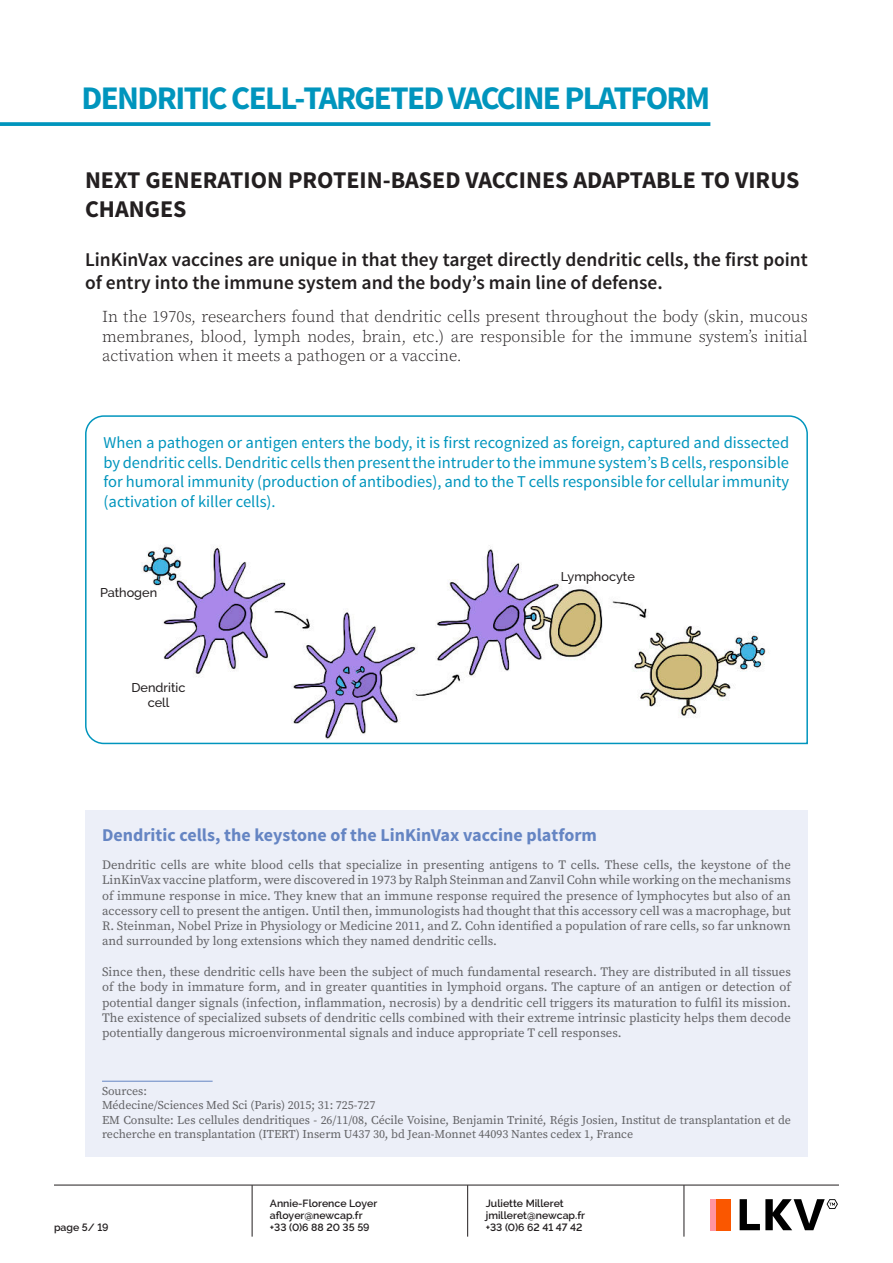
<style>
.page{position:relative;width:893px;height:1263px;background:#fff}
.page>*{position:absolute;margin:0;border:0;box-sizing:border-box;transform-origin:0 0}
.t1{font:700 33px "Source Sans Pro";letter-spacing:-.05em;color:#0095bd}
.t2{font:700 24px/28.8px "Source Sans Pro";color:#231f20}
.t3{font:600 19.5px/23.4px "Source Sans Pro";color:#231f20}
.t4{font:700 18px "Source Sans Pro";color:#6585c3}
.t5{font:16.5px/19.8px "Source Sans Pro";color:#0095bd;text-align:justify}
.t6{font:16.5px/19.8px "Source Serif Variable";color:#231f20;text-align:justify}
.t7{font:12.75px/15.3px "Source Serif Variable";color:#636366;text-align:justify}
.t8{font:500 12.75px/15.3px "Raleway";color:#231f20;text-align:center}
.t9{font:12px/14.4px "Source Serif Variable";letter-spacing:-.005em;color:#636366}
.t10{font:600 10.5px/12px "Raleway";color:#231f20}
</style>
<div class="page">
<div style="left:716px;top:1199px;width:15px;height:31px;background:#fa5700"></div>
<div style="left:710px;top:1199px;width:6px;height:31px;background:#ff94a3"></div>
<svg style="left:740px;top:1199px;width:98px;height:31px"></svg>
<hr style="left:54px;top:1185px;width:785px;height:1px;background:#231f20">
<hr style="left:252px;top:1185px;width:1px;height:51px;background:#231f20">
<hr style="left:467px;top:1185px;width:1px;height:51px;background:#231f20">
<hr style="left:684px;top:1185px;width:1px;height:51px;background:#231f20">
<svg style="left:85px;top:415px;width:723px;height:330px"></svg>
<div style="left:85px;top:810px;width:723px;height:347px;background:#eceff8"></div>
<svg style="left:0;top:122px;width:710px;height:4px;background:#0f9bc0"></svg>
<img style="left:135px;top:533px;width:646px;height:207px">
<hr style="left:102px;top:1081px;width:111px;height:1px;background:#6585c3">
<h1 class="t1" style="left:82px;top:82px;width:630px">DENDRITIC CELL-TARGETED VACCINE PLATFORM</h1>
<h2 class="t2" style="left:85px;top:166px;width:716px">NEXT GENERATION PROTEIN-BASED VACCINES ADAPTABLE TO VIRUS<br>CHANGES</h2>
<h3 class="t3" style="left:85px;top:249px;width:724px">LinKinVax vaccines are unique in that they target directly dendritic cells, the first point of entry into the immune system and the body’s main line of defense.</h3>
<p class="t6" style="left:102px;top:308px;width:707px">In the 1970s, researchers found that dendritic cells present throughout the body (skin, mucous membranes, blood, lymph nodes, brain, etc.) are responsible for the immune system’s initial activation when it meets a pathogen or a vaccine.</p>
<p class="t5" style="left:104px;top:434px;width:687px">When a pathogen or antigen enters the body, it is first recognized as foreign, captured and dissected by dendritic cells. Dendritic cells then present the intruder to the immune system’s B cells, responsible for humoral immunity (production of antibodies), and to the T cells responsible for cellular immunity (activation of killer cells).</p>
<p class="t8" style="left:100px;top:586px;width:59px">Pathogen</p>
<p class="t8" style="left:131px;top:679px;width:56px">Dendritic cell</p>
<p class="t8" style="left:561px;top:569px;width:76px">Lymphocyte</p>
<h3 class="t4" style="left:102px;top:826px;width:496px">Dendritic cells, the keystone of the LinKinVax vaccine platform</h3>
<p class="t7" style="left:102px;top:858px;width:690px">Dendritic cells are white blood cells that specialize in presenting antigens to T cells. These cells, the keystone of the LinKinVax vaccine platform, were discovered in 1973 by Ralph Steinman and Zanvil Cohn while working on the mechanisms of immune response in mice. They knew that an immune response required the presence of lymphocytes but also of an accessory cell to present the antigen. Until then, immunologists had thought that this accessory cell was a macrophage, but R. Steinman, Nobel Prize in Physiology or Medicine 2011, and Z. Cohn identified a population of rare cells, so far unknown and surrounded by long extensions which they named dendritic cells.</p>
<p class="t7" style="left:102px;top:965px;width:690px">Since then, these dendritic cells have been the subject of much fundamental research. They are distributed in all tissues of the body in immature form, and in greater quantities in lymphoid organs. The capture of an antigen or detection of potential danger signals (infection, inflammation, necrosis) by a dendritic cell triggers its maturation to fulfil its mission.<br>The existence of specialized subsets of dendritic cells combined with their extreme intrinsic plasticity helps them decode potentially dangerous microenvironmental signals and induce appropriate T cell responses.</p>
<p class="t9" style="left:102px;top:1084px;width:690px">Sources:<br>Médecine/Sciences Med Sci (Paris) 2015; 31: 725-727<br>EM Consulte: Les cellules dendritiques - 26/11/08, Cécile Voisine, Benjamin Trinité, Régis Josien, Institut de transplantation et de recherche en transplantation (ITERT) Inserm U437 30, bd Jean-Monnet 44093 Nantes cedex 1, France</p>
<p class="t10" style="left:54px;top:1221px;width:56px">page 5/ 19</p>
<p class="t10" style="left:270px;top:1198px;width:109px">Annie-Florence Loyer afloyer@newcap.fr +33 (0)6 88 20 35 59</p>
<p class="t10" style="left:486px;top:1198px;width:101px">Juliette Milleret jmilleret@newcap.fr +33 (0)6 62 41 47 42</p>
</div>
